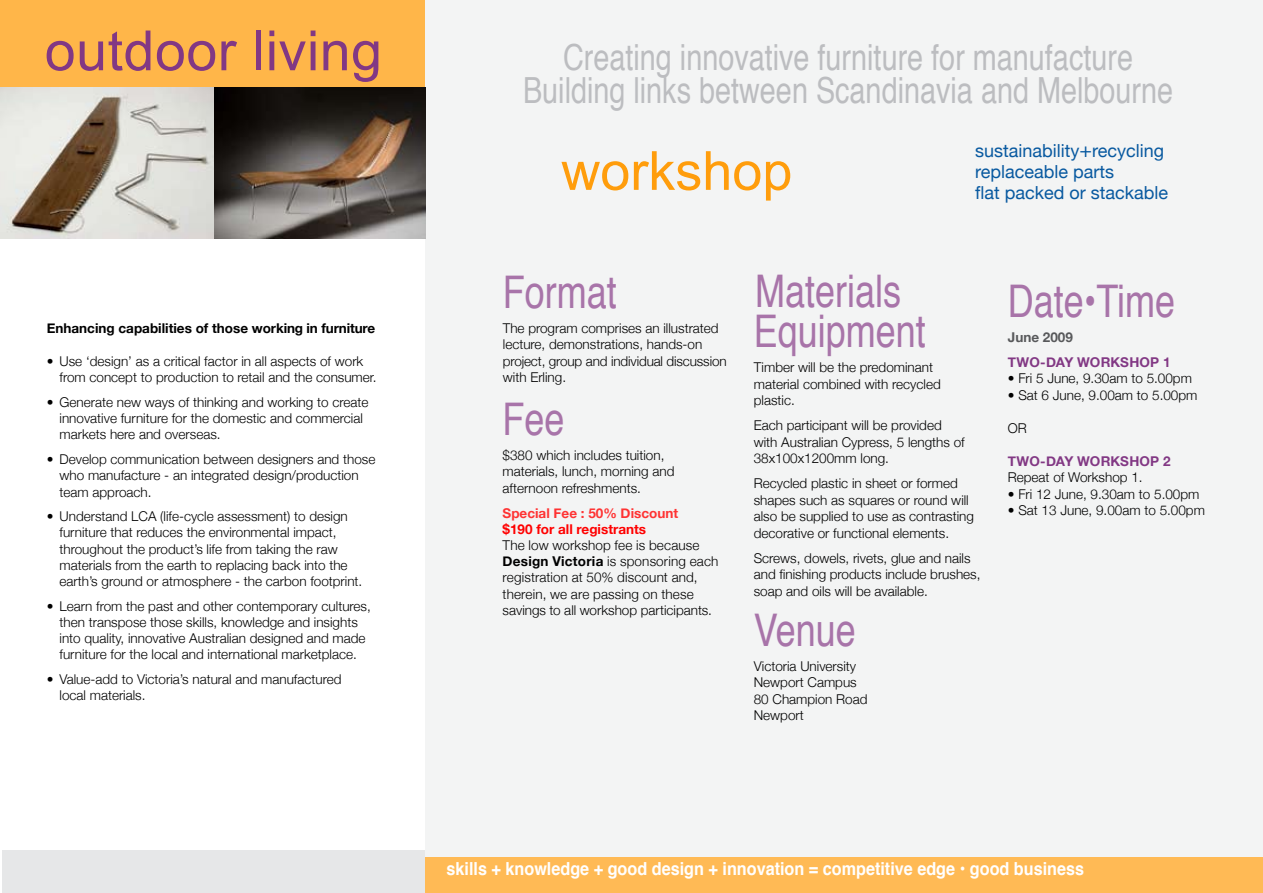
<style>
.page{position:relative;width:1263px;height:893px;background:#fff}
.page>*{position:absolute;margin:0;border:0;box-sizing:border-box;transform-origin:0 0}
.t1{font:55.5px "Arial";letter-spacing:.01em;color:#823884}
.t2{font:54px "Arial";color:#ff9d0c}
.t3{font:45px "Helvetica";color:#a874a9;scale:.8 1}
.t4{font:36px/33px "Helvetica";color:#bcbdc0;text-align:center;scale:.8 1}
.t5{font:700 18px "Helvetica";color:#fff;scale:.9 1}
.t6{font:18px/21px "Helvetica Neue";color:#0859a0}
.t7{font:300 13.5px/16.2px "Helvetica Neue";color:#000}
.t8{font:700 13.5px "Helvetica Neue";color:#000}
.t9{font:700 13.5px "Helvetica Neue";letter-spacing:.015em;color:#823884}
.t10{font:700 13.5px "Helvetica Neue";color:#f33}
.t11{font:700 13.5px "Helvetica Neue";color:#f00}
.t12{font:700 13.5px "Helvetica Neue";color:#58595b}
.s1{font-size:21px}
.s2{font-weight:700}
</style>
<div class="page">
<div style="left:2px;top:850px;width:423px;height:43px;background:#e6e7e8"></div>
<div style="left:425px;top:850px;width:838px;height:43px;background:#ffba55"></div>
<div style="left:0;top:0;width:427px;height:87px;background:#ffb649"></div>
<div style="left:426px;top:0;width:837px;height:856px;background:#f3f4f4"></div>
<img style="left:0;top:87px;width:425px;height:151px">
<h1 class="t1" style="left:45px;top:14px;width:339px">outdoor living</h1>
<p class="t8" style="left:47px;top:320px;width:330px">Enhancing capabilities of those working in furniture</p>
<p class="t7" style="left:60px;top:353px;width:319px;text-indent:-13px">• Use ‘design’ as a critical factor in all aspects of work from concept to production to retail and the consumer.</p>
<p class="t7" style="left:60px;top:394px;width:310px;text-indent:-13px">• Generate new ways of thinking and working to create innovative furniture for the domestic and commercial markets here and overseas.</p>
<p class="t7" style="left:60px;top:451px;width:317px;text-indent:-13px">• Develop communication between designers and those who manufacture - an integrated design/production team approach.</p>
<p class="t7" style="left:60px;top:508px;width:304px;text-indent:-13px">• Understand LCA (life-cycle assessment) to design furniture that reduces the environmental impact, throughout the product’s life from taking the raw materials from the earth to replacing back into the earth’s ground or atmosphere - the carbon footprint.</p>
<p class="t7" style="left:47px;top:597px;width:326px;text-align:center">• Learn from the past and other contemporary cultures, then transpose those skills, knowledge and insights<br>into quality, innovative Australian designed and made furniture for the local and international marketplace.</p>
<p class="t7" style="left:60px;top:671px;width:283px;text-indent:-13px">• Value-add to Victoria’s natural and manufactured local materials.</p>
<h3 class="t4" style="left:523px;top:42px;width:814px">Creating innovative furniture for manufacture<br>Building links between Scandinavia and Melbourne</h3>
<h2 class="t2" style="left:561px;top:136px;width:233px">workshop</h2>
<h3 class="t6" style="left:975px;top:140px;width:195px">sustainability<span class="s1">+</span>recycling replaceable parts<br>flat packed or stackable</h3>
<h3 class="t3" style="left:503px;top:257px;width:144px">Format</h3>
<h3 class="t3" style="left:755px;top:256px;width:184px">Materials</h3>
<p class="t7" style="left:503px;top:320px;width:225px">The program comprises an illustrated lecture, demonstrations, hands-on project, group and individual discussion with Erling.</p>
<h3 class="t3" style="left:754px;top:297px;width:217px">Equipment</h3>
<p class="t7" style="left:754px;top:359px;width:189px">Timber will be the predominant material combined with recycled plastic.</p>
<p class="t7" style="left:754px;top:417px;width:213px">Each participant will be provided with Australian Cypress, 5 lengths of<br>38x100x1200mm long.</p>
<p class="t7" style="left:754px;top:475px;width:222px">Recycled plastic in sheet or formed shapes such as squares or round will also be supplied to use as contrasting decorative or functional elements.</p>
<p class="t7" style="left:754px;top:549px;width:228px">Screws, dowels, rivets, glue and nails and finishing products include brushes, soap and oils will be available.</p>
<h3 class="t3" style="left:754px;top:595px;width:129px">Venue</h3>
<p class="t7" style="left:754px;top:658px;width:115px">Victoria University<br>Newport Campus<br>80 Champion Road<br>Newport</p>
<h3 class="t3" style="left:503px;top:385px;width:79px">Fee</h3>
<p class="t7" style="left:503px;top:447px;width:173px">$380 which includes tuition, materials, lunch, morning and afternoon refreshments.</p>
<p class="t10" style="left:503px;top:504px;width:177px">Special Fee : 50% Discount</p>
<p class="t11" style="left:503px;top:521px;width:145px">$190 for all registrants</p>
<p class="t7" style="left:503px;top:537px;width:217px">The low workshop fee is because <span class="s2">Design Victoria</span> is sponsoring each registration at 50% discount and, therein, we are passing on these savings to all workshop participants.</p>
<h3 class="t3" style="left:1008px;top:266px;width:211px">Date•Time</h3>
<p class="t12" style="left:1008px;top:329px;width:67px">June 2009</p>
<p class="t9" style="left:1008px;top:354px;width:164px">TWO-DAY WORKSHOP 1</p>
<p class="t7" style="left:1008px;top:370px;width:186px">• Fri 5 June, 9.30am to 5.00pm</p>
<p class="t7" style="left:1008px;top:387px;width:191px">• Sat 6 June, 9.00am to 5.00pm</p>
<p class="t7" style="left:1008px;top:420px;width:21px">OR</p>
<p class="t9" style="left:1008px;top:453px;width:164px">TWO-DAY WORKSHOP 2</p>
<p class="t7" style="left:1008px;top:469px;width:136px">Repeat of Workshop 1.</p>
<p class="t7" style="left:1008px;top:486px;width:193px">• Fri 12 June, 9.30am to 5.00pm</p>
<p class="t7" style="left:1008px;top:502px;width:199px">• Sat 13 June, 9.00am to 5.00pm</p>
<h3 class="t5" style="left:446px;top:854px;width:710px">skills + knowledge + good design + innovation = competitive edge • good business</h3>
</div>
